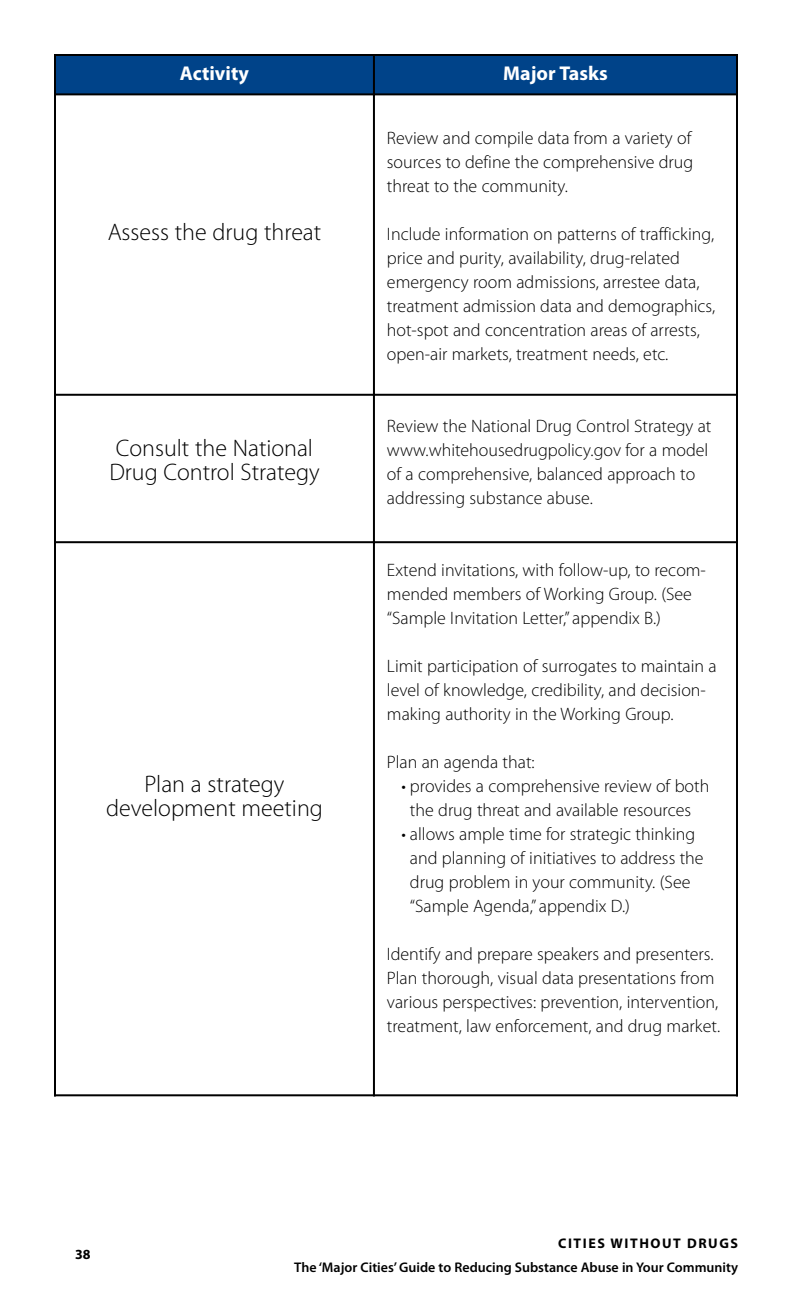
<style>
.page{position:relative;width:792px;height:1296px;background:#fff}
.page>*{position:absolute;margin:0;border:0;box-sizing:border-box;transform-origin:0 0}
.t1{font:300 24px/24px "Myriad Pro";color:#000;text-align:center}
.t2{font:700 20px "Myriad Pro";color:#fff}
.t3{font:300 18px/24px "Myriad Pro";color:#000;text-align:justify}
.t4{font:600 14px "Myriad Pro";color:#000}
.t5{font:700 14px "Myriad Pro";letter-spacing:.11em;color:#000}
</style>
<div class="page">
<div style="left:54px;top:54px;width:320px;height:40px;background:#004389"></div>
<div style="left:374px;top:54px;width:364px;height:40px;background:#004389"></div>
<hr style="left:54px;top:54px;width:2px;height:1042px;background:#000">
<hr style="left:373px;top:54px;width:2px;height:1042px;background:#000">
<hr style="left:736px;top:54px;width:2px;height:1042px;background:#000">
<hr style="left:54px;top:54px;width:684px;height:2px;background:#000">
<hr style="left:54px;top:93px;width:684px;height:2px;background:#000">
<hr style="left:54px;top:394px;width:684px;height:2px;background:#000">
<hr style="left:54px;top:541px;width:684px;height:2px;background:#000">
<hr style="left:54px;top:1094px;width:684px;height:2px;background:#000">
<p class="t2" style="left:180px;top:66px;width:70px">Activity</p>
<p class="t2" style="left:503px;top:66px;width:106px">Major Tasks</p>
<p class="t3" style="left:387px;top:127px;width:308px">Review and compile data from a variety of sources to define the comprehensive drug threat to the community.</p>
<p class="t1" style="left:108px;top:222px;width:215px">Assess the drug threat</p>
<p class="t3" style="left:387px;top:223px;width:330px;text-align:left">Include information on patterns of trafficking, price and purity, availability, drug-related emergency room admissions, arrestee data, treatment admission data and demographics, hot-spot and concentration areas of arrests, open-air markets, treatment needs, etc.</p>
<p class="t3" style="left:387px;top:415px;width:326px">Review the National Drug Control Strategy at</p>
<p class="t1" style="left:116px;top:438px;width:199px">Consult the National</p>
<p class="t3" style="left:387px;top:439px;width:323px">www.whitehousedrugpolicy.gov for a model</p>
<p class="t1" style="left:109px;top:462px;width:212px">Drug Control Strategy</p>
<p class="t3" style="left:387px;top:463px;width:310px">of a comprehensive, balanced approach to</p>
<p class="t3" style="left:387px;top:487px;width:208px">addressing substance abuse.</p>
<p class="t1" style="left:106px;top:774px;width:218px">Plan a strategy development meeting</p>
<p class="t3" style="left:387px;top:559px;width:321px">Extend invitations, with follow-up, to recom-</p>
<p class="t3" style="left:387px;top:583px;width:307px">mended members of Working Group. (See</p>
<p class="t3" style="left:387px;top:607px;width:276px">“Sample Invitation Letter,” appendix B.)</p>
<p class="t3" style="left:387px;top:655px;width:331px">Limit participation of surrogates to maintain a</p>
<p class="t3" style="left:387px;top:679px;width:320px">level of knowledge, credibility, and decision-</p>
<p class="t3" style="left:387px;top:703px;width:288px">making authority in the Working Group.</p>
<p class="t3" style="left:387px;top:751px;width:149px">Plan an agenda that:</p>
<p class="t3" style="left:401px;top:775px;width:310px;text-align:center">• provides a comprehensive review of both the drug threat and available resources</p>
<p class="t3" style="left:401px;top:823px;width:296px">• allows ample time for strategic thinking</p>
<p class="t3" style="left:410px;top:847px;width:295px">and planning of initiatives to address the</p>
<p class="t3" style="left:410px;top:871px;width:282px">drug problem in your community. (See</p>
<p class="t3" style="left:410px;top:895px;width:221px">“Sample Agenda,” appendix D.)</p>
<p class="t3" style="left:387px;top:943px;width:328px">Identify and prepare speakers and presenters.</p>
<p class="t3" style="left:387px;top:967px;width:329px">Plan thorough, visual data presentations from</p>
<p class="t3" style="left:387px;top:991px;width:333px">various perspectives: prevention, intervention,</p>
<p class="t3" style="left:387px;top:1015px;width:335px">treatment, law enforcement, and drug market.</p>
<p class="t5" style="left:75px;top:1249px;width:17px">38</p>
<p class="t5" style="left:558px;top:1238px;width:181px">CITIES WITHOUT DRUGS</p>
<p class="t4" style="left:294px;top:1262px;width:445px">The ‘Major Cities’Guide to Reducing Substance Abuse in Your Community</p>
</div>
